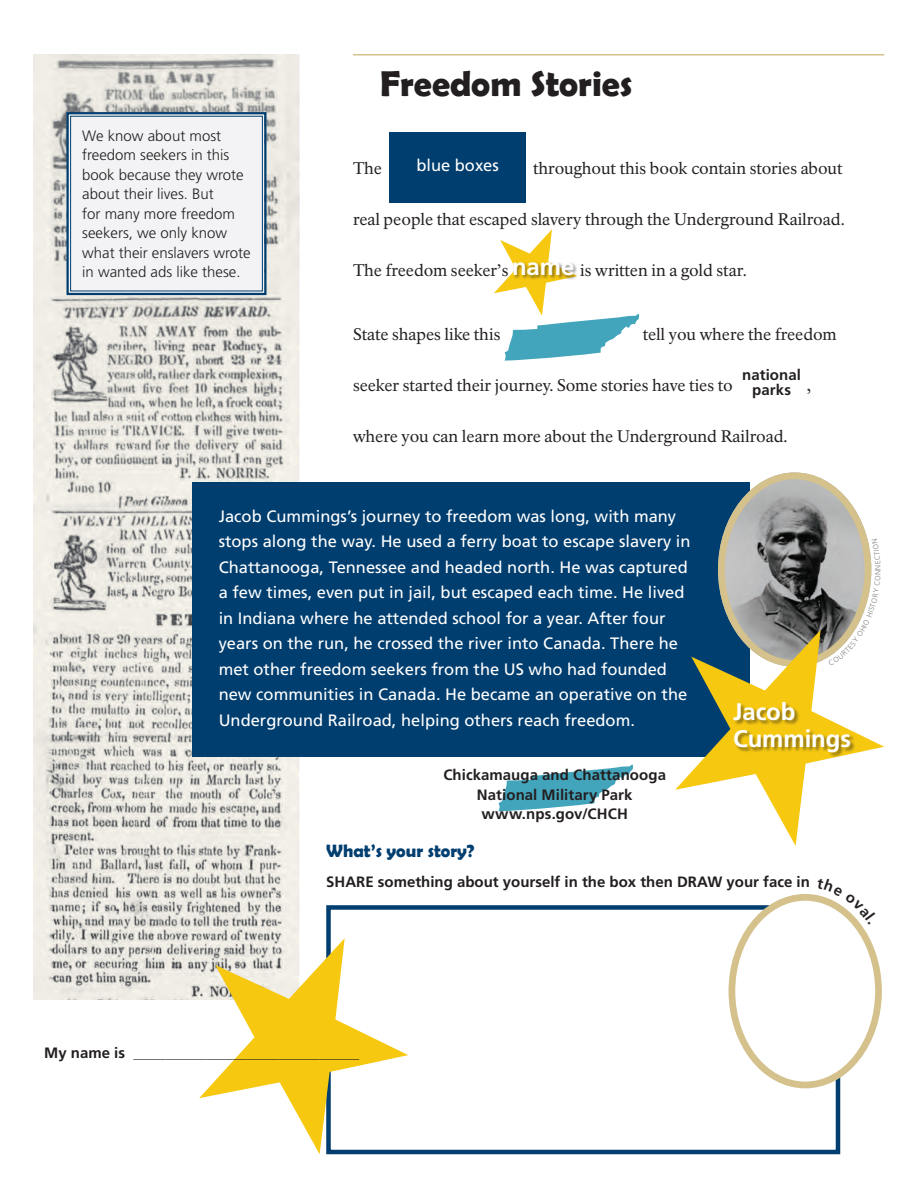
<style>
.page{position:relative;width:918px;height:1188px;background:#fff}
.page>*{position:absolute;margin:0;border:0;box-sizing:border-box;transform-origin:0 0}
.t1{font:700 36px "Berlin Sans FB Demi";color:#231f20}
.t2{font:700 24px/27px "Frutiger LT Std";letter-spacing:-.005em;color:#fff}
.t3{font:700 18px "Berlin Sans FB Demi";color:#003e6f}
.t4{font:16.5px/25.5px "Frutiger LT Std";color:#fff}
.t5{font:16.5px "NPS Rawlinson OT";letter-spacing:-.005em;color:#231f20}
.t6{font:300 15px/19.5px "Frutiger LT Std";color:#231f20}
.t7{font:700 15px/19.5px "Frutiger LT Std";color:#231f20;text-align:center}
.s1{font-family:"Frutiger LT Std";font-weight:700;font-size:24px;color:#fff}
.s2{font-family:"Frutiger LT Std";font-weight:700;font-size:15px}
</style>
<div class="page">
<div style="left:326px;top:905px;width:514px;height:249px;background:#fff;border:4px solid #003e6f"></div>
<hr style="left:353px;top:54px;width:531px;height:2px;background:#d4c18b">
<svg style="left:34px;top:54px;width:265px;height:945px;background:#d7d5d0"></svg>
<svg style="left:65px;top:111px;width:203px;height:185px"></svg>
<div style="left:70px;top:116px;width:193px;height:175px;border:1px solid #003e6f"></div>
<div style="left:192px;top:482px;width:558px;height:275px;background:#003e6f"></div>
<img style="left:718px;top:476px;width:150px;height:154px">
<div style="left:718px;top:472px;width:153px;height:195px;border:7px solid #d4c18b;border-radius:50%"></div>
<div style="left:732px;top:897px;width:147px;height:188px;background:#fff;border-radius:50%"></div>
<div style="left:729px;top:894px;width:153px;height:194px;border:7px solid #d4c18b;border-radius:50%"></div>
<svg style="left:675px;top:630px;width:209px;height:216px"></svg>
<svg style="left:199px;top:938px;width:209px;height:216px"></svg>
<div style="left:733px;top:702px;width:123px;height:56px;background:#231f20;opacity:.5"></div>
<svg style="left:498px;top:765px;width:135px;height:46px"></svg>
<div style="left:389px;top:132px;width:137px;height:70px;background:#003e6f"></div>
<svg style="left:494px;top:229px;width:145px;height:132px"></svg>
<svg style="left:828px;top:538px;width:53px;height:128px"></svg>
<svg style="left:817px;top:895px;width:44px;height:30px"></svg>
<p class="t6" style="left:82px;top:126px;width:170px">We know about most freedom seekers in this book because they wrote about their lives. But<br>for many more freedom seekers, we only know what their enslavers wrote in wanted ads like these.</p>
<h2 class="t1" style="left:380px;top:63px;width:254px">Freedom Stories</h2>
<p class="t5" style="left:353px;top:158px;width:31px">The</p>
<p class="t4" style="left:416px;top:153px;width:84px">blue boxes</p>
<p class="t5" style="left:533px;top:158px;width:311px">throughout this book contain stories about</p>
<p class="t5" style="left:353px;top:209px;width:493px">real people that escaped slavery through the Underground Railroad.</p>
<p class="t5" style="left:353px;top:260px;width:396px">The freedom seeker’s <span class="s1">name</span> is written in a gold star.</p>
<p class="t5" style="left:353px;top:325px;width:149px">State shapes like this</p>
<p class="t5" style="left:643px;top:325px;width:195px">tell you where the freedom</p>
<p class="t5" style="left:353px;top:376px;width:381px">seeker started their journey. Some stories have ties to</p>
<p class="t7" style="left:752px;top:368px;width:60px;line-height:15px;text-align:left;text-indent:-10px">national parks <sup>,</sup></p>
<p class="t5" style="left:353px;top:427px;width:436px">where you can learn more about the Underground Railroad.</p>
<p class="t4" style="left:219px;top:503px;width:473px">Jacob Cummings’s journey to freedom was long, with many stops along the way. He used a ferry boat to escape slavery in Chattanooga, Tennessee and headed north. He was captured a few times, even put in jail, but escaped each time. He lived in Indiana where he attended school for a year. After four years on the run, he crossed the river into Canada. There he met other freedom seekers from the US who had founded new communities in Canada. He became an operative on the Underground Railroad, helping others reach freedom.</p>
<h3 class="t2" style="left:733px;top:699px;width:119px">Jacob<br>Cummings</h3>
<p class="t7" style="left:443px;top:766px;width:224px">Chickamauga and Chattanooga<br>National Military Park www.nps.gov/CHCH</p>
<h3 class="t3" style="left:326px;top:840px;width:150px">What’s your story?</h3>
<p class="t7" style="left:326px;top:872px;width:485px">SHARE something about yourself in the box then DRAW your face in</p>
<p class="t5" style="left:44px;top:1042px;width:317px"><span class="s2">My name is</span> ____________________________</p>
</div>
